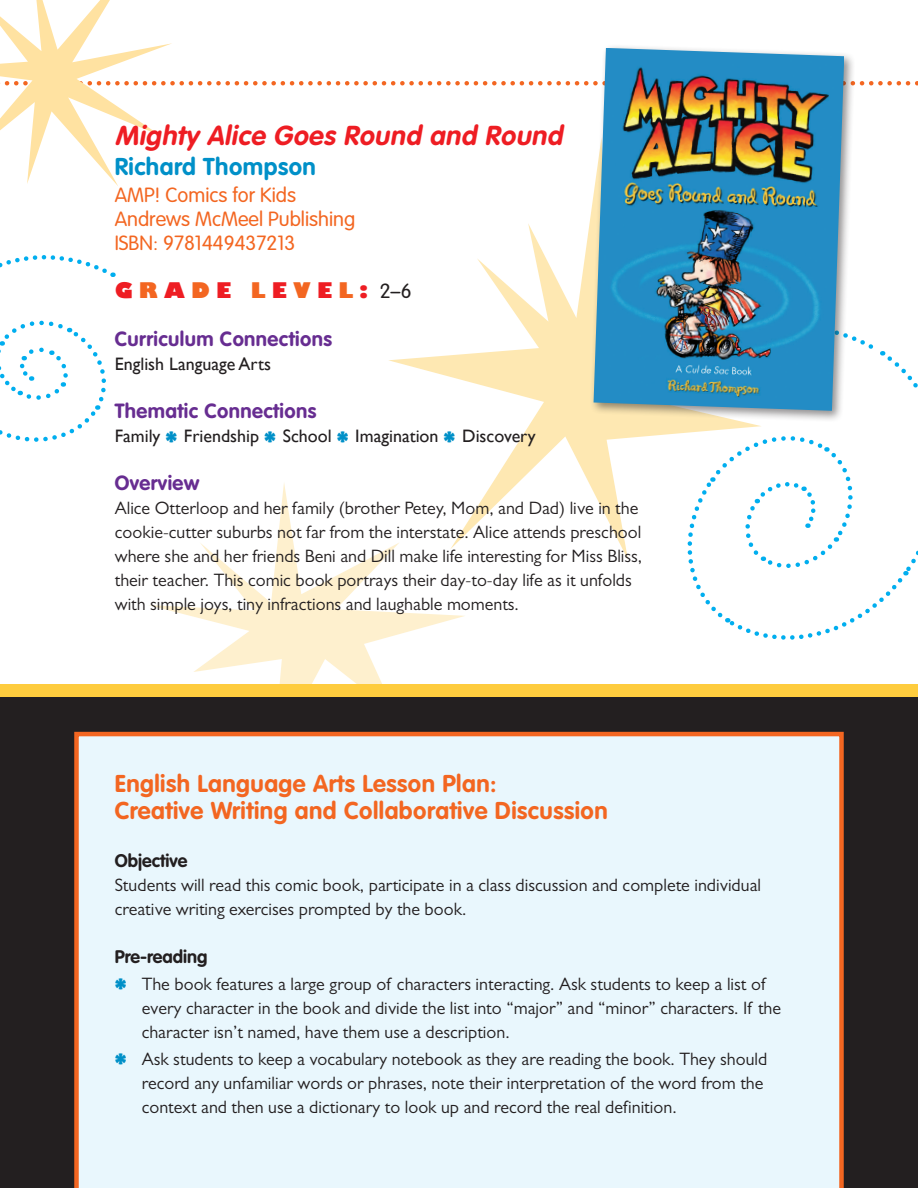
<style>
.page{position:relative;width:918px;height:1188px;background:#fff}
.page>*{position:absolute;margin:0;border:0;box-sizing:border-box;transform-origin:0 0}
.t1{font:italic 700 27px "VAG Rounded";color:#ee1d23}
.t2{font:700 24px/27px "VAG Rounded";letter-spacing:.02em;color:#f36621}
.t3{font:700 24px "VAG Rounded";letter-spacing:.02em;color:#0090c8}
.t4{font:800 21px "Gill Sans";letter-spacing:.3em;color:#ee1d23}
.t5{font:300 20.25px "VAG Rounded";color:#f36621}
.t6{font:700 20.25px "VAG Rounded";letter-spacing:.02em;color:#672d91}
.t7{font:18px/24px "Gill Sans";color:#231f20}
.t8{font:18px "Gill Sans";color:#231f20}
.t9{font:700 18px "VAG Rounded";color:#231f20}
.s1{color:#f36621}
.s2{font-family:"VAG Rounded";font-weight:300;font-size:20.25px;color:#231f20}
</style>
<div class="page">
<svg style="left:688px;top:337px;width:230px;height:303px"></svg>
<svg style="left:0;top:255px;width:113px;height:22px"></svg>
<svg style="left:0;top:320px;width:106px;height:122px"></svg>
<svg style="left:389px;top:221px;width:375px;height:339px"></svg>
<svg style="left:149px;top:482px;width:316px;height:202px"></svg>
<div style="left:0;top:684px;width:918px;height:14px;background:#fecc3e"></div>
<div style="left:0;top:698px;width:918px;height:490px;background:#231f20"></div>
<div style="left:74px;top:731px;width:770px;height:457px;background:#e9f7fd"></div>
<div style="left:590px;top:44px;width:266px;height:379px;background:#231f20;opacity:.5"></div>
<img style="left:594px;top:187px;width:250px;height:224px">
<svg style="left:0;top:0;width:918px;height:187px"></svg>
<p class="t1" style="left:115px;top:120px;width:455px">Mighty Alice Goes Round and Round</p>
<p class="t3" style="left:115px;top:153px;width:203px">Richard Thompson</p>
<p class="t5" style="left:115px;top:184px;width:183px">AMP! Comics for Kids</p>
<p class="t5" style="left:115px;top:208px;width:242px">Andrews McMeel Publishing</p>
<p class="t5" style="left:115px;top:232px;width:182px">ISBN: 9781449437213</p>
<p class="t4" style="left:115px;top:277px;width:298px">G<span class="s1">R</span>A<span class="s1">D</span>E <span class="s1">L</span>E<span class="s1">V</span>E<span class="s1">L</span>: <span class="s2">2–6</span></p>
<p class="t6" style="left:115px;top:327px;width:219px">Curriculum Connections</p>
<p class="t8" style="left:115px;top:354px;width:158px">English Language Arts</p>
<p class="t6" style="left:115px;top:399px;width:203px">Thematic Connections</p>
<p class="t8" style="left:115px;top:426px;width:423px">Family <sub>*</sub> Friendship <sub>*</sub> School <sub>*</sub> Imagination <sub>*</sub> Discovery</p>
<p class="t6" style="left:115px;top:471px;width:86px">Overview</p>
<p class="t7" style="left:115px;top:496px;width:529px">Alice Otterloop and her family (brother Petey, Mom, and Dad) live in the cookie-cutter suburbs not far from the interstate. Alice attends preschool where she and her friends Beni and Dill make life interesting for Miss Bliss, their teacher. This comic book portrays their day-to-day life as it unfolds with simple joys, tiny infractions and laughable moments.</p>
<p class="t2" style="left:115px;top:769px;width:495px">English Language Arts Lesson Plan:<br>Creative Writing and Collaborative Discussion</p>
<p class="t9" style="left:115px;top:850px;width:74px">Objective</p>
<p class="t7" style="left:115px;top:872px;width:648px">Students will read this comic book, participate in a class discussion and complete individual creative writing exercises prompted by the book.</p>
<p class="t9" style="left:115px;top:946px;width:94px">Pre-reading</p>
<p class="t7" style="left:142px;top:971px;width:641px;text-indent:-27px"><sub>*</sub> The book features a large group of characters interacting. Ask students to keep a list of every character in the book and divide the list into “major” and “minor” characters. If the character isn’t named, have them use a description.</p>
<p class="t7" style="left:142px;top:1046px;width:627px;text-indent:-27px"><sub>*</sub> Ask students to keep a vocabulary notebook as they are reading the book. They should record any unfamiliar words or phrases, note their interpretation of the word from the context and then use a dictionary to look up and record the real definition.</p>
</div>
